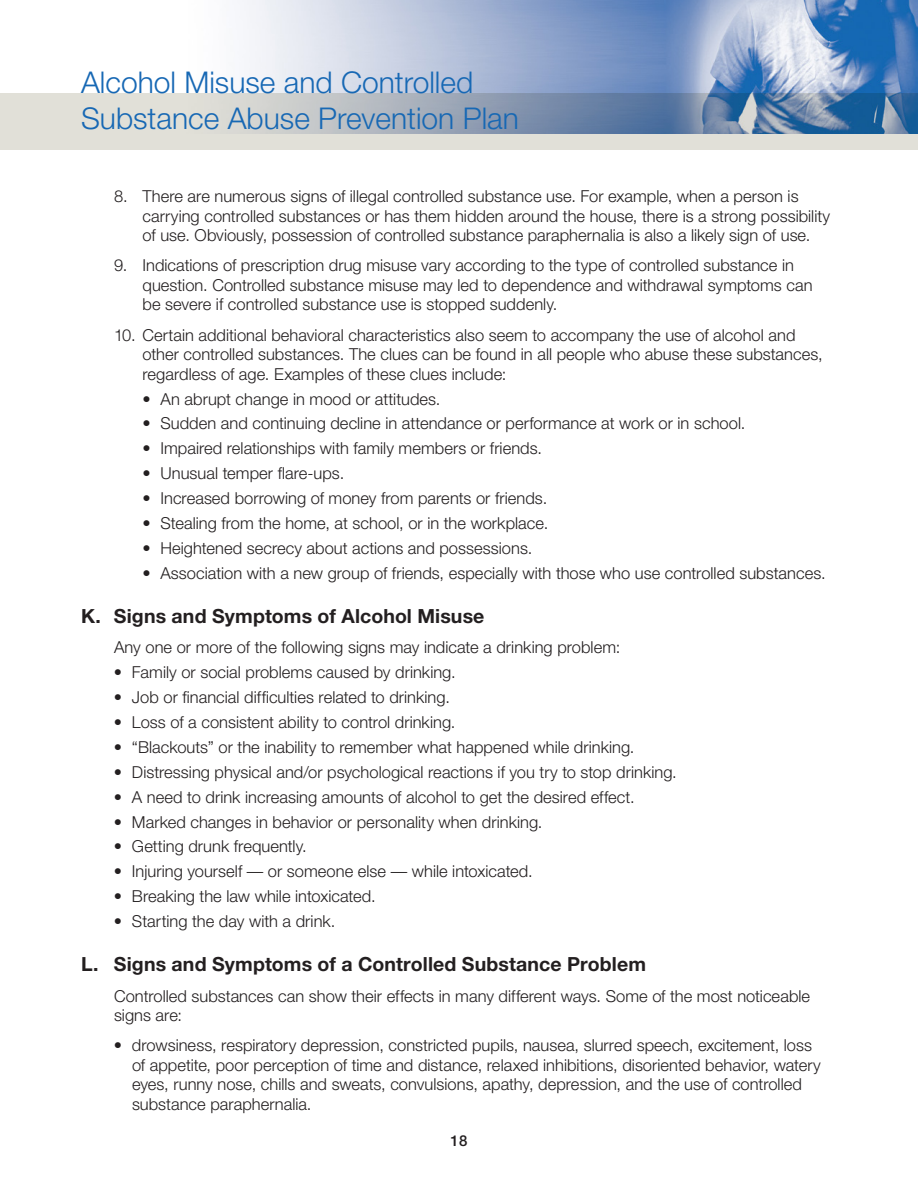
<style>
.page{position:relative;width:918px;height:1188px;background:#fff}
.page>*{position:absolute;margin:0;border:0;box-sizing:border-box;transform-origin:0 0}
.t1{font:300 30px/36px "Helvetica Neue";color:#1768b4}
.HD_1{font:700 19.5px "Helvetica Neue";letter-spacing:.005em;color:#231f20}
.HD_1_Indent_1{font:300 16.5px/19.5px "Helvetica Neue";color:#231f20}
.HD_1_Indent_2{font:300 16.5px "Helvetica Neue";color:#231f20}
.HD_1_Body{font:300 16.5px/19.5px "Helvetica Neue";color:#231f20}
.t2{font:500 15px "Helvetica Neue";color:#231f20}
</style>
<div class="page">
<div style="left:0;top:93px;width:918px;height:57px;background:#e1e0d8"></div>
<img style="left:242px;top:0;width:676px;height:133px">
<h1 class="t1" style="left:81px;top:64px;width:439px">Alcohol Misuse and Controlled<br>Substance Abuse Prevention Plan</h1>
<p class="HD_1_Indent_1" style="left:142px;top:186px;width:689px;text-indent:-28px">8. There are numerous signs of illegal controlled substance use. For example, when a person is carrying controlled substances or has them hidden around the house, there is a strong possibility of use. Obviously, possession of controlled substance paraphernalia is also a likely sign of use.</p>
<p class="HD_1_Indent_1" style="left:142px;top:255px;width:672px;text-indent:-28px">9. Indications of prescription drug misuse vary according to the type of controlled substance in question. Controlled substance misuse may led to dependence and withdrawal symptoms can be severe if controlled substance use is stopped suddenly.</p>
<p class="HD_1_Indent_1" style="left:142px;top:325px;width:682px;text-indent:-28px">10. Certain additional behavioral characteristics also seem to accompany the use of alcohol and other controlled substances. The clues can be found in all people who abuse these substances, regardless of age. Examples of these clues include:</p>
<p class="HD_1_Indent_2" style="left:142px;top:389px;width:300px">• An abrupt change in mood or attitudes.</p>
<p class="HD_1_Indent_2" style="left:142px;top:413px;width:604px">• Sudden and continuing decline in attendance or performance at work or in school.</p>
<p class="HD_1_Indent_2" style="left:142px;top:438px;width:401px">• Impaired relationships with family members or friends.</p>
<p class="HD_1_Indent_2" style="left:142px;top:463px;width:203px">• Unusual temper flare-ups.</p>
<p class="HD_1_Indent_2" style="left:142px;top:488px;width:406px">• Increased borrowing of money from parents or friends.</p>
<p class="HD_1_Indent_2" style="left:142px;top:513px;width:407px">• Stealing from the home, at school, or in the workplace.</p>
<p class="HD_1_Indent_2" style="left:142px;top:538px;width:391px">• Heightened secrecy about actions and possessions.</p>
<p class="HD_1_Indent_2" style="left:142px;top:563px;width:685px">• Association with a new group of friends, especially with those who use controlled substances.</p>
<p class="HD_1" style="left:81px;top:604px;width:405px">K. Signs and Symptoms of Alcohol Misuse</p>
<p class="HD_1_Body" style="left:114px;top:637px;width:508px">Any one or more of the following signs may indicate a drinking problem:</p>
<p class="HD_1_Indent_1" style="left:114px;top:662px;width:343px">• Family or social problems caused by drinking.</p>
<p class="HD_1_Indent_1" style="left:114px;top:687px;width:338px">• Job or financial difficulties related to drinking.</p>
<p class="HD_1_Indent_1" style="left:114px;top:712px;width:343px">• Loss of a consistent ability to control drinking.</p>
<p class="HD_1_Indent_1" style="left:114px;top:737px;width:522px">• “Blackouts” or the inability to remember what happened while drinking.</p>
<p class="HD_1_Indent_1" style="left:114px;top:762px;width:564px">• Distressing physical and/or psychological reactions if you try to stop drinking.</p>
<p class="HD_1_Indent_1" style="left:114px;top:787px;width:522px">• A need to drink increasing amounts of alcohol to get the desired effect.</p>
<p class="HD_1_Indent_1" style="left:114px;top:812px;width:430px">• Marked changes in behavior or personality when drinking.</p>
<p class="HD_1_Indent_1" style="left:114px;top:836px;width:194px">• Getting drunk frequently.</p>
<p class="HD_1_Indent_1" style="left:114px;top:861px;width:420px">• Injuring yourself — or someone else — while intoxicated.</p>
<p class="HD_1_Indent_1" style="left:114px;top:886px;width:263px">• Breaking the law while intoxicated.</p>
<p class="HD_1_Indent_1" style="left:114px;top:911px;width:223px">• Starting the day with a drink.</p>
<p class="HD_1" style="left:81px;top:952px;width:567px">L. Signs and Symptoms of a Controlled Substance Problem</p>
<p class="HD_1_Body" style="left:114px;top:986px;width:698px">Controlled substances can show their effects in many different ways. Some of the most noticeable signs are:</p>
<p class="HD_1_Indent_1" style="left:132px;top:1035px;width:690px;text-indent:-18px">• drowsiness, respiratory depression, constricted pupils, nausea, slurred speech, excitement, loss of appetite, poor perception of time and distance, relaxed inhibitions, disoriented behavior, watery eyes, runny nose, chills and sweats, convulsions, apathy, depression, and the use of controlled substance paraphernalia.</p>
<p class="t2" style="left:451px;top:1131px;width:18px">18</p>
</div>
